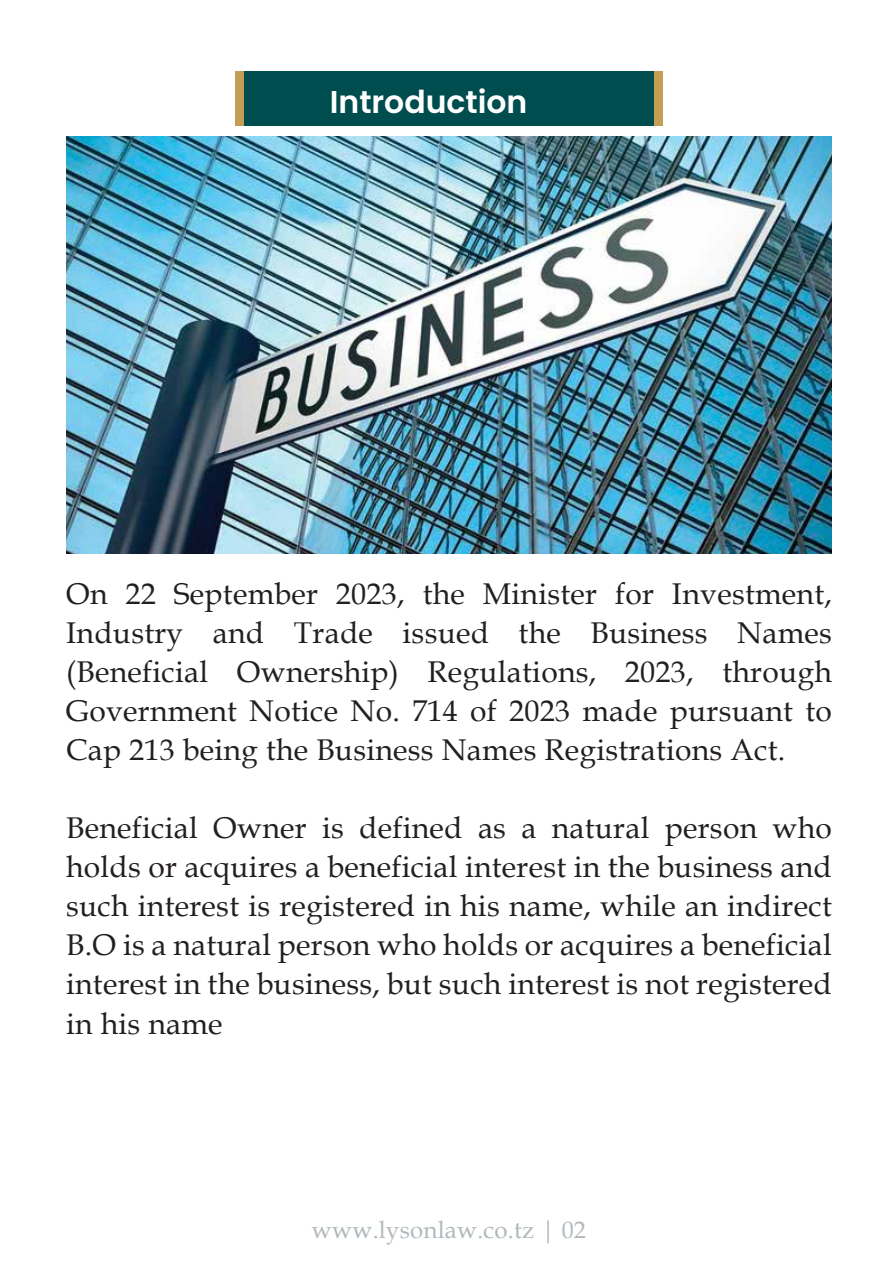
<style>
.page{position:relative;width:893px;height:1263px;background:#fff}
.page>*{position:absolute;margin:0;border:0;box-sizing:border-box;transform-origin:0 0}
.t1{font:600 31.5px "Poppins";color:#fff}
.t2{font:30px/39px "Book Antiqua";letter-spacing:.01em;color:#231f20;text-align:justify}
.t3{font:24px "Book Antiqua";letter-spacing:.01em;color:#b1b9bc}
</style>
<div class="page">
<div style="left:243px;top:71px;width:411px;height:55px;background:#004d4f"></div>
<div style="left:235px;top:71px;width:9px;height:55px;background:#c69d55"></div>
<div style="left:654px;top:71px;width:9px;height:55px;background:#c69d55"></div>
<img style="left:66px;top:137px;width:766px;height:416px">
<p class="t1" style="left:330px;top:84px;width:199px">Introduction</p>
<p class="t2" style="left:66px;top:574px;width:767px">On 22 September 2023, the Minister for Investment, Industry and Trade issued the Business Names (Beneficial Ownership) Regulations, 2023, through Government Notice No. 714 of 2023 made pursuant to Cap 213 being the Business Names Registrations Act.</p>
<p class="t2" style="left:66px;top:808px;width:767px">Beneficial Owner is defined as a natural person who holds or acquires a beneficial interest in the business and such interest is registered in his name, while an indirect B.O is a natural person who holds or acquires a beneficial interest in the business, but such interest is not registered in his name</p>
<p class="t3" style="left:312px;top:1213px;width:276px">www.lysonlaw.co.tz | 02</p>
</div>
